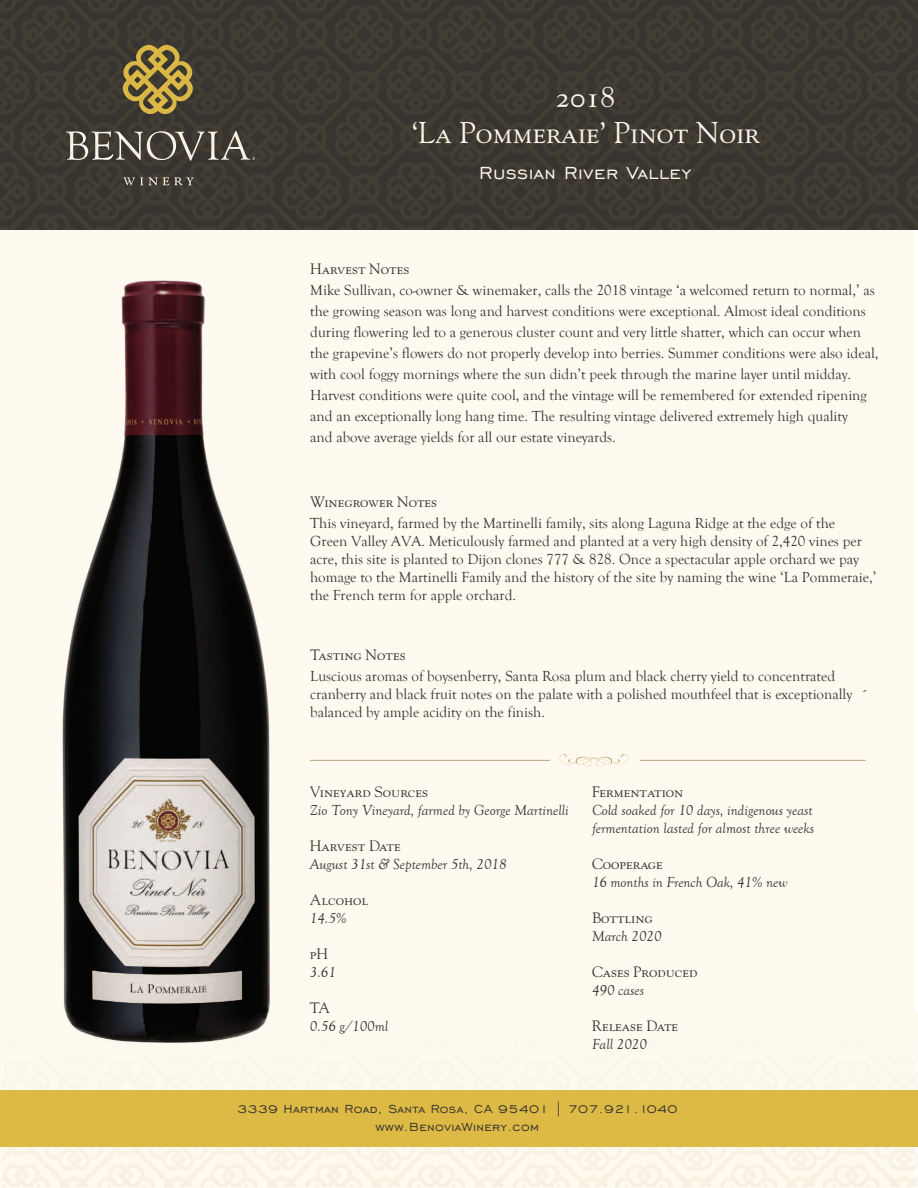
<style>
.page{position:relative;width:918px;height:1188px;background:#fff}
.page>*{position:absolute;margin:0;border:0;box-sizing:border-box;transform-origin:0 0}
.t1{font:30px/36px "Goudy SC";color:#fefaf0;text-align:center}
.t2{font:22.5px "Engravers Gothic BT";letter-spacing:.02em;color:#fefaf0}
.t3{font:15px/21px "Goudy Old Style T";color:#383531}
.t4{font:italic 15px/18px "Goudy Old Style T";color:#383531}
.t5{font:15px "Goudy SC";color:#383531}
.t6{font:15px/18px "Engravers Gothic BT";letter-spacing:.02em;color:#383531;text-align:center}
</style>
<div class="page">
<div style="left:0;top:6px;width:914px;height:1182px;background:#fefaf0"></div>
<div style="left:0;top:1012px;width:918px;height:171px;background:#fefaf0"></div>
<hr style="left:310px;top:760px;width:240px;height:1px;background:#b8a079">
<svg style="left:560px;top:754px;width:68px;height:12px"></svg>
<hr style="left:640px;top:760px;width:225px;height:1px;background:#b8a079">
<div style="left:0;top:1090px;width:918px;height:56px;background:#ddba45"></div>
<div style="left:0;top:0;width:918px;height:230px;background:#3b3831"></div>
<img style="left:62px;top:280px;width:208px;height:763px">
<h1 class="t1" style="left:412px;top:78px;width:349px">2018<br>‘La Pommeraie’ Pinot Noir</h1>
<h2 class="t2" style="left:479px;top:160px;width:214px">Russian River Valley</h2>
<p class="t5" style="left:310px;top:260px;width:101px">Harvest Notes</p>
<p class="t3" style="left:310px;top:280px;width:570px">Mike Sullivan, co-owner &amp; winemaker, calls the 2018 vintage ‘a welcomed return to normal,’ as the growing season was long and harvest conditions were exceptional. Almost ideal conditions during flowering led to a generous cluster count and very little shatter, which can occur when the grapevine’s flowers do not properly develop into berries. Summer conditions were also ideal, with cool foggy mornings where the sun didn’t peek through the marine layer until midday.<br>Harvest conditions were quite cool, and the vintage will be remembered for extended ripening and an exceptionally long hang time. The resulting vintage delivered extremely high quality<br>and above average yields for all our estate vineyards.</p>
<p class="t5" style="left:310px;top:493px;width:128px">Winegrower Notes</p>
<p class="t3" style="left:310px;top:514px;width:568px;line-height:18px">This vineyard, farmed by the Martinelli family, sits along Laguna Ridge at the edge of the<br>Green Valley AVA. Meticulously farmed and planted at a very high density of 2,420 vines per acre, this site is planted to Dijon clones 777 &amp; 828. Once a spectacular apple orchard we pay homage to the Martinelli Family and the history of the site by naming the wine ‘La Pommeraie,’ the French term for apple orchard.</p>
<p class="t5" style="left:310px;top:646px;width:97px">Tasting Notes</p>
<p class="t3" style="left:310px;top:667px;width:544px;line-height:18px">Luscious aromas of boysenberry, Santa Rosa plum and black cherry yield to concentrated cranberry and black fruit notes on the palate with a polished mouthfeel that is exceptionally balanced by ample acidity on the finish.</p>
<p class="t3" style="left:864px;top:679px;width:4px">-</p>
<p class="t5" style="left:310px;top:783px;width:119px">Vineyard Sources</p>
<p class="t4" style="left:310px;top:801px;width:260px">Zio Tony Vineyard, farmed by George Martinelli</p>
<p class="t5" style="left:310px;top:837px;width:92px">Harvest Date</p>
<p class="t4" style="left:310px;top:855px;width:198px">August 31st &amp; September 5th, 2018</p>
<p class="t5" style="left:310px;top:891px;width:60px">Alcohol</p>
<p class="t4" style="left:310px;top:909px;width:38px">14.5%</p>
<p class="t5" style="left:310px;top:945px;width:20px">pH</p>
<p class="t4" style="left:310px;top:963px;width:27px">3.61</p>
<p class="t5" style="left:310px;top:999px;width:22px">TA</p>
<p class="t4" style="left:310px;top:1017px;width:80px">0.56 g/100ml</p>
<p class="t5" style="left:592px;top:783px;width:93px">Fermentation</p>
<p class="t4" style="left:592px;top:801px;width:224px">Cold soaked for 10 days, indigenous yeast fermentation lasted for almost three weeks</p>
<p class="t5" style="left:592px;top:855px;width:72px">Cooperage</p>
<p class="t4" style="left:592px;top:873px;width:197px">16 months in French Oak, 41% new</p>
<p class="t5" style="left:592px;top:909px;width:62px">Bottling</p>
<p class="t4" style="left:592px;top:927px;width:71px">March 2020</p>
<p class="t5" style="left:592px;top:963px;width:107px">Cases Produced</p>
<p class="t4" style="left:592px;top:981px;width:54px">490 cases</p>
<p class="t5" style="left:592px;top:1017px;width:88px">Release Date</p>
<p class="t4" style="left:592px;top:1035px;width:56px">Fall 2020</p>
<p class="t6" style="left:237px;top:1099px;width:442px">3339 Hartman Road, Santa Rosa, CA 95401 | 707.921.1040 www.BenoviaWinery.com</p>
</div>
